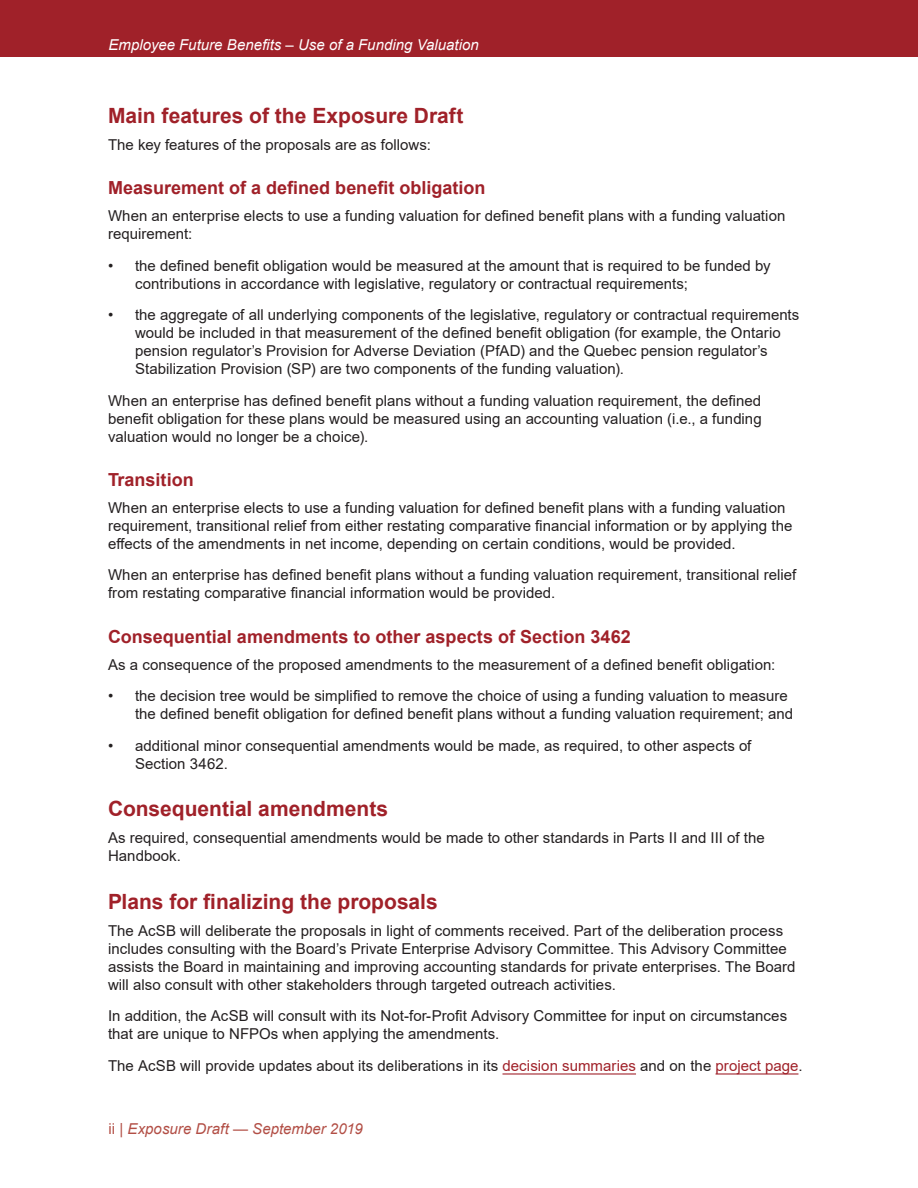
<style>
.page{position:relative;width:918px;height:1188px;background:#fff}
.page>*{position:absolute;margin:0;border:0;box-sizing:border-box;transform-origin:0 0}
.Head_2{font:700 21px "Arial";color:#a02129}
.Head_3{font:700 18px "Arial";color:#a02129}
.Content{font:15px/18px "Arial";letter-spacing:.005em;color:#231f20}
.Bullet_1{font:15px/18px "Arial";letter-spacing:.005em;color:#231f20}
.t1{font:italic 15px "Arial";color:#fff}
.t2{font:italic 15px "Arial";letter-spacing:.005em;color:#b24e45}
.s1{color:#a02129}
.s2{font-style:normal}
</style>
<div class="page">
<div style="left:0;top:0;width:918px;height:57px;background:#a02129"></div>
<hr style="left:502px;top:1073px;width:134px;height:2px;background:#a02129">
<hr style="left:716px;top:1073px;width:82px;height:2px;background:#a02129">
<p class="t1" style="left:109px;top:35px;width:372px">Employee Future Benefits – Use of a Funding Valuation</p>
<p class="Head_2" style="left:108px;top:101px;width:357px">Main features of the Exposure Draft</p>
<p class="Content" style="left:108px;top:136px;width:324px">The key features of the proposals are as follows:</p>
<p class="Head_3" style="left:108px;top:175px;width:379px">Measurement of a defined benefit obligation</p>
<p class="Content" style="left:108px;top:207px;width:679px">When an enterprise elects to use a funding valuation for defined benefit plans with a funding valuation requirement:</p>
<p class="Bullet_1" style="left:135px;top:257px;width:637px;text-indent:-27px">• the defined benefit obligation would be measured at the amount that is required to be funded by contributions in accordance with legislative, regulatory or contractual requirements;</p>
<p class="Bullet_1" style="left:135px;top:306px;width:666px;text-indent:-27px">• the aggregate of all underlying components of the legislative, regulatory or contractual requirements would be included in that measurement of the defined benefit obligation (for example, the Ontario pension regulator’s Provision for Adverse Deviation (PfAD) and the Quebec pension regulator’s Stabilization Provision (SP) are two components of the funding valuation).</p>
<p class="Content" style="left:108px;top:392px;width:655px;text-align:justify">When an enterprise has defined benefit plans without a funding valuation requirement, the defined benefit obligation for these plans would be measured using an accounting valuation (i.e., a funding valuation would no longer be a choice).</p>
<p class="Head_3" style="left:108px;top:467px;width:87px">Transition</p>
<p class="Content" style="left:108px;top:499px;width:686px">When an enterprise elects to use a funding valuation for defined benefit plans with a funding valuation requirement, transitional relief from either restating comparative financial information or by applying the effects of the amendments in net income, depending on certain conditions, would be provided.</p>
<p class="Content" style="left:108px;top:566px;width:690px">When an enterprise has defined benefit plans without a funding valuation requirement, transitional relief from restating comparative financial information would be provided.</p>
<p class="Head_3" style="left:108px;top:624px;width:524px">Consequential amendments to other aspects of Section 3462</p>
<p class="Content" style="left:108px;top:655px;width:669px">As a consequence of the proposed amendments to the measurement of a defined benefit obligation:</p>
<p class="Bullet_1" style="left:135px;top:687px;width:660px;text-indent:-27px">• the decision tree would be simplified to remove the choice of using a funding valuation to measure the defined benefit obligation for defined benefit plans without a funding valuation requirement; and</p>
<p class="Bullet_1" style="left:135px;top:736px;width:618px;text-indent:-27px">• additional minor consequential amendments would be made, as required, to other aspects of<br>Section 3462.</p>
<p class="Head_2" style="left:108px;top:794px;width:282px">Consequential amendments</p>
<p class="Content" style="left:108px;top:829px;width:658px">As required, consequential amendments would be made to other standards in Parts II and III of the<br>Handbook.</p>
<p class="Head_2" style="left:108px;top:887px;width:331px">Plans for finalizing the proposals</p>
<p class="Content" style="left:108px;top:922px;width:689px">The AcSB will deliberate the proposals in light of comments received. Part of the deliberation process includes consulting with the Board’s Private Enterprise Advisory Committee. This Advisory Committee assists the Board in maintaining and improving accounting standards for private enterprises. The Board will also consult with other stakeholders through targeted outreach activities.</p>
<p class="Content" style="left:108px;top:1007px;width:681px">In addition, the AcSB will consult with its Not-for-Profit Advisory Committee for input on circumstances that are unique to NFPOs when applying the amendments.</p>
<p class="Content" style="left:108px;top:1057px;width:696px">The AcSB will provide updates about its deliberations in its <span class="s1">decision summaries</span> and on the <span class="s1">project page</span>.</p>
<p class="t2" style="left:109px;top:1119px;width:256px"><span class="s2">ii |</span> Exposure Draft — September 2019</p>
</div>
